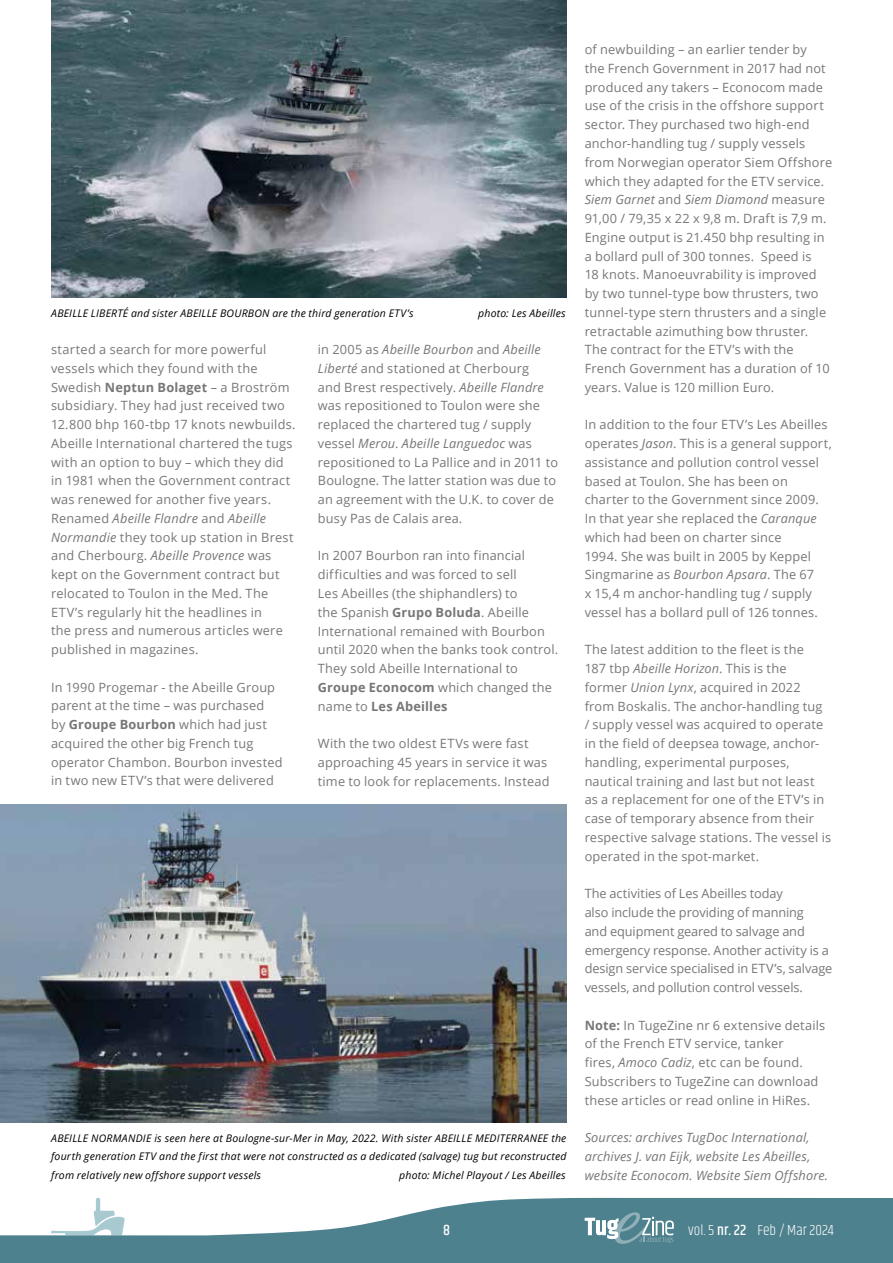
<style>
.page{position:relative;width:893px;height:1263px;background:#fff}
.page>*{position:absolute;margin:0;border:0;box-sizing:border-box;transform-origin:0 0}
.t1{font:300 15px "Khand";color:#fff}
.t2{font:500 15px "Khand";color:#fff}
.t3{font:12.75px/18.8px "Open Sans";letter-spacing:.015em;color:#777}
.t4{font:12.75px/18.8px "Open Sans";letter-spacing:-.005em;color:#777}
.t5{font:italic 12.75px/18.8px "Open Sans";letter-spacing:.01em;color:#777}
.t6{font:italic 10.5px/18.8px "Open Sans";letter-spacing:.02em;color:#000;text-align:justify}
.s1{font-weight:700}
.s2{font-style:italic}
.s3{font-weight:500}
</style>
<div class="page">
<svg style="left:0;top:1198px;width:893px;height:65px;fill:#4e818e"></svg>
<svg style="left:585px;top:1212px;width:89px;height:32px"></svg>
<img style="left:0;top:804px;width:566px;height:319px">
<img style="left:51px;top:0;width:515px;height:298px">
<p class="t6" style="left:51px;top:303px;width:364px">ABEILLE LIBERTÉ and sister ABEILLE BOURBON are the third generation ETV’s</p>
<p class="t6" style="left:478px;top:303px;width:89px">photo: Les Abeilles</p>
<p class="t3" style="left:51px;top:340px;width:246px">started a search for more powerful vessels which they found with the Swedish <span class="s1">Neptun Bolaget</span> – a Broström subsidiary. They had just received two 12.800 bhp 160-tbp 17 knots newbuilds.<br>Abeille International chartered the tugs with an option to buy – which they did in 1981 when the Government contract was renewed for another five years.<br>Renamed <span class="s2">Abeille Flandre</span> and <span class="s2">Abeille Normandie</span> they took up station in Brest and Cherbourg. <span class="s2">Abeille Provence</span> was kept on the Government contract but relocated to Toulon in the Med. The ETV’s regularly hit the headlines in<br>the press and numerous articles were published in magazines.</p>
<p class="t3" style="left:51px;top:677px;width:233px">In 1990 Progemar - the Abeille Group parent at the time – was purchased<br>by <span class="s1">Groupe Bourbon</span> which had just acquired the other big French tug operator Chambon. Bourbon invested in two new ETV’s that were delivered</p>
<p class="t3" style="left:318px;top:340px;width:242px">in 2005 as <span class="s2">Abeille Bourbon</span> and <span class="s2">Abeille Liberté</span> and stationed at Cherbourg<br>and Brest respectively. <span class="s2">Abeille Flandre </span>was repositioned to Toulon were she replaced the chartered tug / supply vessel <span class="s2">Merou</span>. <span class="s2">Abeille Languedoc</span> was repositioned to La Pallice and in 2011 to Boulogne. The latter station was due to an agreement with the U.K. to cover de busy Pas de Calais area.</p>
<p class="t3" style="left:318px;top:546px;width:242px">In 2007 Bourbon ran into financial difficulties and was forced to sell<br>Les Abeilles (the shiphandlers) to<br>the Spanish <span class="s1">Grupo Boluda</span>. Abeille International remained with Bourbon until 2020 when the banks took control.<br>They sold Abeille International to <span class="s1">Groupe Econocom</span> which changed the name to <span class="s1">Les Abeilles</span></p>
<p class="t3" style="left:318px;top:734px;width:233px">With the two oldest ETVs were fast approaching 45 years in service it was time to look for replacements. Instead</p>
<p class="t6" style="left:51px;top:1128px;width:517px">ABEILLE NORMANDIE is seen here at Boulogne-sur-Mer in May, 2022. With sister ABEILLE MEDITERRANEE the fourth generation ETV and the first that were not constructed as a dedicated (salvage) tug but reconstructed from relatively new offshore support vessels</p>
<p class="t6" style="left:399px;top:1166px;width:168px">photo: Michel Playout / Les Abeilles</p>
<p class="t3" style="left:585px;top:40px;width:249px">of newbuilding – an earlier tender by<br>the French Government in 2017 had not produced any takers – Econocom made use of the crisis in the offshore support sector. They purchased two high-end anchor-handling tug / supply vessels from Norwegian operator Siem Offshore which they adapted for the ETV service.<br><span class="s2">Siem Garnet</span> and <span class="s2">Siem Diamond</span> measure 91,00 / 79,35 x 22 x 9,8 m. Draft is 7,9 m.<br>Engine output is 21.450 bhp resulting in a bollard pull of 300 tonnes. Speed is<br>18 knots. Manoeuvrability is improved by two tunnel-type bow thrusters, two tunnel-type stern thrusters and a single retractable azimuthing bow thruster.<br>The contract for the ETV’s with the French Government has a duration of 10 years. Value is 120 million Euro.</p>
<p class="t3" style="left:585px;top:415px;width:249px">In addition to the four ETV’s Les Abeilles operates <span class="s2">Jason</span>. This is a general support, assistance and pollution control vessel based at Toulon. She has been on charter to the Government since 2009.<br>In that year she replaced the <span class="s2">Caranque </span>which had been on charter since<br>1994. She was built in 2005 by Keppel Singmarine as <span class="s2">Bourbon Apsara</span>. The 67<br>x 15,4 m anchor-handling tug / supply vessel has a bollard pull of 126 tonnes.</p>
<p class="t3" style="left:585px;top:640px;width:248px">The latest addition to the fleet is the<br>187 tbp <span class="s2">Abeille Horizon</span>. This is the former <span class="s2">Union Lynx</span>, acquired in 2022 from Boskalis. The anchor-handling tug<br>/ supply vessel was acquired to operate in the field of deepsea towage, anchor&shy;handling, experimental purposes, nautical training and last but not least<br>as a replacement for one of the ETV’s in case of temporary absence from their respective salvage stations. The vessel is operated in the spot-market.</p>
<p class="t4" style="left:585px;top:884px;width:249px">The activities of Les Abeilles today<br>also include the providing of manning<br>and equipment geared to salvage and emergency response. Another activity is a design service specialised in ETV’s, salvage vessels, and pollution control vessels.</p>
<p class="t3" style="left:585px;top:1015px;width:242px"><span class="s1">Note:</span> In TugeZine nr 6 extensive details of the French ETV service, tanker<br>fires, <span class="s2">Amoco Cadiz</span>, etc can be found.<br>Subscribers to TugeZine can download these articles or read online in HiRes.</p>
<p class="t5" style="left:585px;top:1128px;width:245px">Sources: archives TugDoc International, archives J. van Eijk, website Les Abeilles, website Econocom. Website Siem Offshore.</p>
<p class="t2" style="left:443px;top:1221px;width:8px">8</p>
<p class="t1" style="left:688px;top:1221px;width:147px">vol. 5 <span class="s3">nr. 22</span> Feb / Mar 2024</p>
</div>
